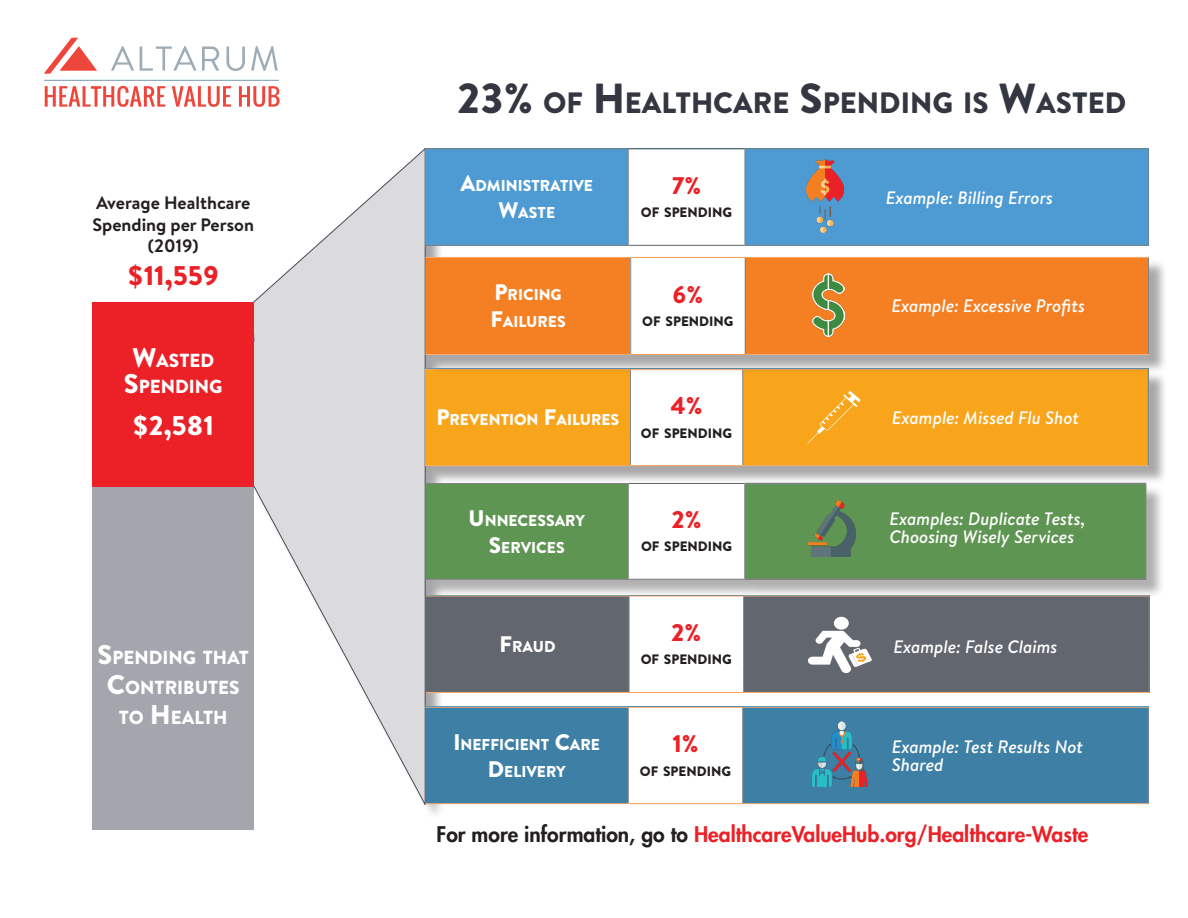
<style>
.page{position:relative;width:1188px;height:918px;background:#fff}
.page>*{position:absolute;margin:0;border:0;box-sizing:border-box;transform-origin:0 0}
.t1{font:900 29.4px "Brandon Text";color:#343741}
.t2{font:900 27px "Brandon Text";color:#ec2127}
.t3{font:900 27px "Brandon Text";color:#fff}
.t4{font:900 24px "Brandon Text";color:#ec2127}
.t5{font:800 21px "Futura Std";color:#ec2127}
.t6{font:900 18.9px/30px "Brandon Text";color:#fff;text-align:center}
.t7{font:italic 500 18px/18px "Brandon Text";letter-spacing:-.005em;color:#fff}
.t8{font:700 18px/21.6px "Brandon Text";color:#231f20;text-align:center}
.t9{font:900 15.75px/27px "Brandon Text";color:#fff;text-align:center}
.t10{font:900 13.65px "Brandon Text";color:#231f20}
.s1{font-size:27px}
.s2{font-size:42px}
.s3{font-size:22.5px}
.s4{color:#231f20}
</style>
<div class="page">
<div style="left:93px;top:487px;width:161px;height:343px;background:#a4a6ae"></div>
<div style="left:255px;top:152px;width:189px;height:670px;background:#231f20;opacity:.4"></div>
<svg style="left:252px;top:148px;width:173px;height:657px;fill:#dbdbde"></svg>
<div style="left:426px;top:597px;width:723px;height:95px;background:#62666f"></div>
<div style="left:629px;top:596px;width:115px;height:96px;background:#fff"></div>
<hr style="left:629px;top:596px;width:1px;height:69px;background:#808285">
<hr style="left:743px;top:596px;width:1px;height:69px;background:#808285">
<hr style="left:1149px;top:596px;width:1px;height:69px;background:#808285">
<svg style="left:629px;top:665px;width:1px;height:27px"></svg>
<svg style="left:743px;top:665px;width:1px;height:27px"></svg>
<svg style="left:1149px;top:665px;width:1px;height:27px"></svg>
<hr style="left:426px;top:596px;width:203px;height:1px;background:#f9ad71">
<hr style="left:426px;top:692px;width:203px;height:1px;background:#f9ad71">
<hr style="left:629px;top:692px;width:115px;height:1px;background:#f79b54">
<hr style="left:744px;top:692px;width:405px;height:1px;background:#f9ad71">
<div style="left:834px;top:617px;width:15px;height:13px;background:#fff;border-radius:50%"></div>
<svg style="left:808px;top:631px;width:64px;height:42px"></svg>
<div style="left:428px;top:371px;width:739px;height:114px;background:#231f20;opacity:.39"></div>
<div style="left:425px;top:369px;width:205px;height:97px;background:#f9a51b"></div>
<div style="left:630px;top:369px;width:113px;height:97px;background:#fff"></div>
<hr style="left:630px;top:370px;width:1px;height:68px;background:#808285">
<svg style="left:630px;top:438px;width:1px;height:27px"></svg>
<hr style="left:425px;top:369px;width:205px;height:1px;background:#f9ad71">
<hr style="left:425px;top:465px;width:205px;height:1px;background:#f9ad71">
<hr style="left:630px;top:465px;width:113px;height:1px;background:#f79b54">
<div style="left:742px;top:374px;width:407px;height:92px;background:#f9a51b"></div>
<div style="left:425px;top:149px;width:723px;height:96px;background:#4e9bd4"></div>
<div style="left:628px;top:149px;width:117px;height:96px;background:#fff"></div>
<hr style="left:425px;top:148px;width:204px;height:1px;background:#808285">
<hr style="left:628px;top:149px;width:1px;height:69px;background:#808285">
<hr style="left:745px;top:148px;width:404px;height:1px;background:#808285">
<hr style="left:745px;top:149px;width:1px;height:69px;background:#808285">
<hr style="left:1148px;top:149px;width:1px;height:69px;background:#808285">
<svg style="left:628px;top:218px;width:1px;height:27px"></svg>
<svg style="left:745px;top:218px;width:1px;height:27px"></svg>
<svg style="left:1148px;top:218px;width:1px;height:27px"></svg>
<hr style="left:425px;top:245px;width:204px;height:1px;background:#808285">
<hr style="left:745px;top:245px;width:404px;height:1px;background:#808285">
<hr style="left:629px;top:148px;width:116px;height:1px;background:#636366">
<hr style="left:629px;top:245px;width:116px;height:1px;background:#636366">
<svg style="left:111px;top:46px;width:23px;height:25px"></svg>
<svg style="left:140px;top:46px;width:79px;height:25px"></svg>
<svg style="left:226px;top:46px;width:19px;height:25px"></svg>
<svg style="left:251px;top:46px;width:27px;height:25px"></svg>
<svg style="left:44px;top:38px;width:53px;height:36px"></svg>
<svg style="left:45px;top:86px;width:120px;height:21px"></svg>
<svg style="left:172px;top:86px;width:59px;height:21px"></svg>
<svg style="left:239px;top:86px;width:41px;height:21px"></svg>
<hr style="left:44px;top:80px;width:235px;height:1px;background:#9eacb7">
<img style="left:806px;top:159px;width:37px;height:73px">
<div style="left:428px;top:259px;width:740px;height:115px;background:#231f20;opacity:.39"></div>
<div style="left:426px;top:258px;width:722px;height:96px;background:#f57f23"></div>
<div style="left:631px;top:257px;width:114px;height:97px;background:#fff"></div>
<hr style="left:630px;top:258px;width:1px;height:68px;background:#808285">
<hr style="left:745px;top:258px;width:1px;height:68px;background:#808285">
<hr style="left:1148px;top:258px;width:1px;height:68px;background:#808285">
<svg style="left:630px;top:326px;width:1px;height:28px"></svg>
<svg style="left:745px;top:326px;width:1px;height:28px"></svg>
<svg style="left:1148px;top:326px;width:1px;height:28px"></svg>
<hr style="left:426px;top:257px;width:205px;height:1px;background:#f9ad71">
<hr style="left:426px;top:354px;width:205px;height:1px;background:#f9ad71">
<hr style="left:631px;top:257px;width:114px;height:1px;background:#f79b54">
<hr style="left:631px;top:354px;width:114px;height:1px;background:#f79b54">
<hr style="left:745px;top:257px;width:404px;height:1px;background:#f9ad71">
<hr style="left:745px;top:354px;width:404px;height:1px;background:#f9ad71">
<img style="left:812px;top:273px;width:32px;height:63px">
<div style="left:93px;top:303px;width:161px;height:184px;background:#ec2127"></div>
<div style="left:428px;top:485px;width:737px;height:114px;background:#231f20;opacity:.35"></div>
<div style="left:425px;top:484px;width:720px;height:95px;background:#5f9552"></div>
<div style="left:628px;top:484px;width:117px;height:95px;background:#fff"></div>
<hr style="left:425px;top:483px;width:204px;height:1px;background:#808285">
<hr style="left:628px;top:484px;width:1px;height:95px;background:#808285">
<hr style="left:425px;top:579px;width:203px;height:1px;background:#808285">
<hr style="left:628px;top:579px;width:116px;height:1px;background:#808285">
<hr style="left:629px;top:483px;width:115px;height:1px;background:#636366">
<hr style="left:744px;top:483px;width:402px;height:1px;background:#808285">
<hr style="left:744px;top:484px;width:2px;height:94px;background:#808285">
<hr style="left:1145px;top:484px;width:1px;height:94px;background:#808285">
<hr style="left:744px;top:578px;width:402px;height:2px;background:#808285">
<img style="left:808px;top:501px;width:47px;height:55px">
<div style="left:425px;top:707px;width:203px;height:97px;background:#3e7fa6"></div>
<hr style="left:628px;top:708px;width:1px;height:68px;background:#808285">
<svg style="left:628px;top:776px;width:1px;height:27px"></svg>
<div style="left:742px;top:708px;width:407px;height:95px;background:#3e7fa6"></div>
<hr style="left:425px;top:707px;width:203px;height:1px;background:#f9ad71">
<hr style="left:425px;top:803px;width:203px;height:1px;background:#f9ad71">
<hr style="left:628px;top:707px;width:115px;height:1px;background:#f79b54">
<hr style="left:628px;top:803px;width:115px;height:1px;background:#f79b54">
<hr style="left:743px;top:707px;width:406px;height:1px;background:#f9ad71">
<hr style="left:743px;top:803px;width:406px;height:1px;background:#f9ad71">
<img style="left:812px;top:722px;width:56px;height:65px">
<p class="t8" style="left:93px;top:192px;width:163px">Average Healthcare<br>Spending per Person (2019)</p>
<p class="t2" style="left:128px;top:256px;width:93px">$11,559</p>
<p class="t6" style="left:124px;top:348px;width:100px;line-height:25.5px"><span class="s1">W</span>ASTED<br><span class="s1">S</span>PENDING</p>
<p class="t3" style="left:133px;top:406px;width:83px">$2,581</p>
<p class="t6" style="left:97px;top:642px;width:153px"><span class="s1">S</span>PENDING THAT<br><span class="s1">C</span>ONTRIBUTES<br>TO <span class="s1">H</span> EALTH</p>
<p class="t1" style="left:457px;top:82px;width:670px"><span class="s2">23%</span> OF <span class="s2">H</span> EALTHCARE <span class="s2">S</span>PENDING IS <span class="s2">W</span>ASTED</p>
<p class="t9" style="left:460px;top:172px;width:134px"><span class="s3">A</span>DMINISTRATIVE<br><span class="s3">W</span>ASTE</p>
<p class="t4" style="left:672px;top:169px;width:31px">7%</p>
<p class="t10" style="left:641px;top:203px;width:93px">OF SPENDING</p>
<p class="t9" style="left:494px;top:281px;width:69px"><span class="s3">P</span>RICING</p>
<p class="t9" style="left:490px;top:308px;width:76px"><span class="s3">F</span>AILURES</p>
<p class="t4" style="left:673px;top:277px;width:32px">6%</p>
<p class="t10" style="left:642px;top:312px;width:93px">OF SPENDING</p>
<p class="t9" style="left:436px;top:406px;width:183px"><span class="s3">P</span>REVENTION <span class="s3">F</span>AILURES</p>
<p class="t4" style="left:671px;top:389px;width:34px">4%</p>
<p class="t10" style="left:641px;top:423px;width:93px">OF SPENDING</p>
<p class="t9" style="left:469px;top:506px;width:118px"><span class="s3">U</span> NNECESSARY<br><span class="s3">S</span>ERVICES</p>
<p class="t4" style="left:672px;top:503px;width:32px">2%</p>
<p class="t10" style="left:641px;top:537px;width:93px">OF SPENDING</p>
<p class="t9" style="left:500px;top:633px;width:57px"><span class="s3">F</span>RAUD</p>
<p class="t4" style="left:671px;top:616px;width:32px">2%</p>
<p class="t10" style="left:641px;top:650px;width:93px">OF SPENDING</p>
<p class="t9" style="left:453px;top:731px;width:148px"><span class="s3">I</span> NEFFICIENT <span class="s3">C</span>ARE<br><span class="s3">D</span> ELIVERY</p>
<p class="t4" style="left:672px;top:727px;width:28px">1%</p>
<p class="t10" style="left:640px;top:761px;width:93px">OF SPENDING</p>
<p class="t7" style="left:886px;top:188px;width:169px">Example: Billing Errors</p>
<p class="t7" style="left:891px;top:297px;width:195px">Example: Excessive Profits</p>
<p class="t7" style="left:892px;top:408px;width:189px">Example: Missed Flu Shot</p>
<p class="t7" style="left:890px;top:509px;width:197px">Examples: Duplicate Tests,<br>Choosing Wisely Services</p>
<p class="t7" style="left:893px;top:637px;width:166px">Example: False Claims</p>
<p class="t7" style="left:892px;top:738px;width:193px">Example: Test Results Not<br>Shared</p>
<p class="t5" style="left:437px;top:821px;width:653px"><span class="s4">For more information, go to</span> HealthcareValueHub.org/Healthcare-Waste</p>
</div>
